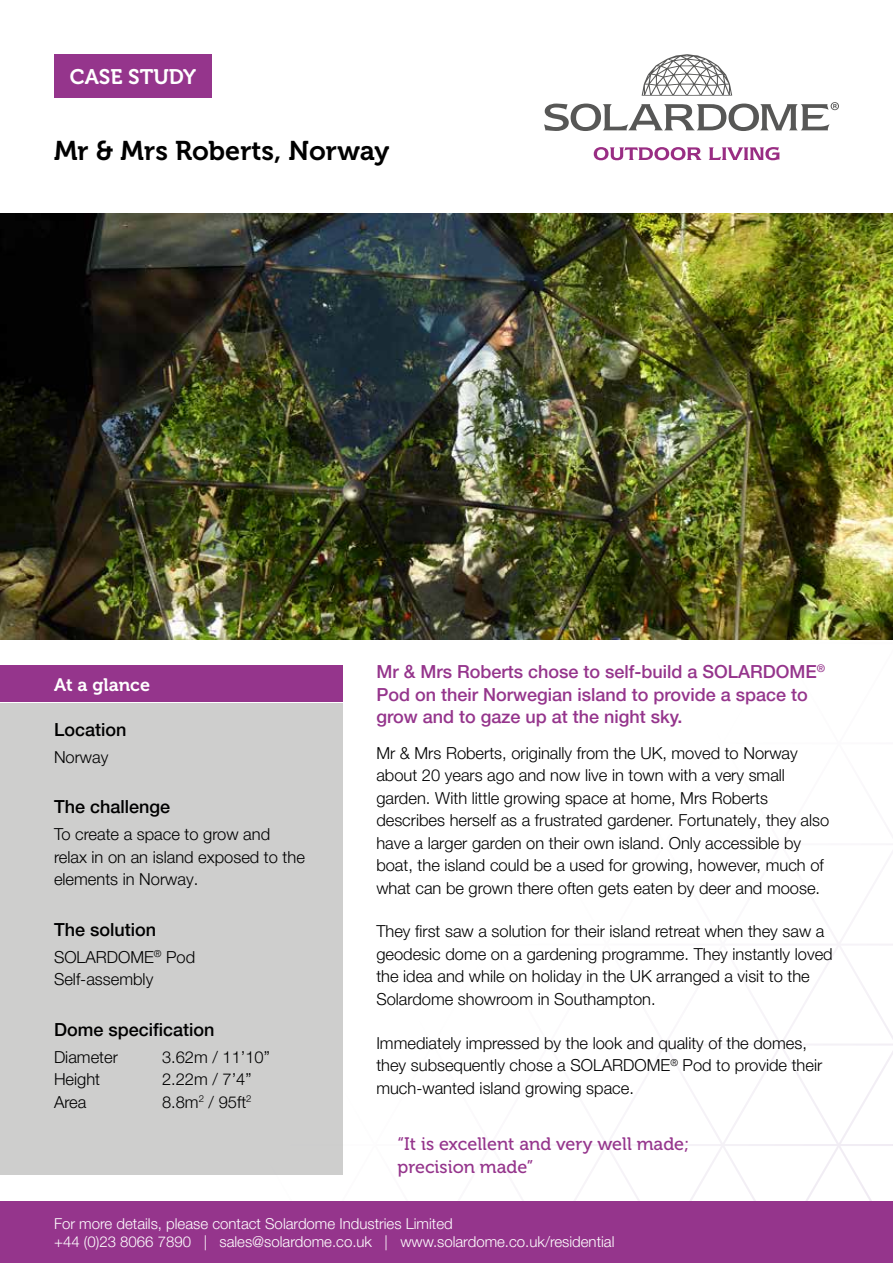
<style>
.page{position:relative;width:893px;height:1263px;background:#fff}
.page>*{position:absolute;margin:0;border:0;box-sizing:border-box;transform-origin:0 0}
.t1{font:27px "Museo 700";color:#000}
.t2{font:21px "Museo 700";color:#fff}
.t3{font:500 18px/22.5px "Helvetica Neue LT Pro";color:#95358c}
.t4{font:500 18px "Helvetica Neue LT Pro";color:#000}
.t5{font:18px/22.5px "Museo 500";color:#95358c}
.t6{font:18px "Museo 700";color:#fff}
.t7{font:300 16.5px/22.5px "Helvetica Neue LT Pro";color:#000}
.t8{font:300 15px/18px "Helvetica Neue LT Pro";color:#fff}
</style>
<div class="page">
<hr style="left:257px;top:642px;width:636px;height:2px;background:#56227d">
<hr style="left:257px;top:742px;width:636px;height:2px;background:#56227d">
<hr style="left:257px;top:843px;width:636px;height:2px;background:#56227d">
<hr style="left:257px;top:943px;width:636px;height:3px;background:#56227d">
<hr style="left:257px;top:1043px;width:636px;height:3px;background:#56227d">
<hr style="left:257px;top:1144px;width:636px;height:2px;background:#56227d">
<div style="left:0;top:1201px;width:893px;height:62px;background:#95358c"></div>
<svg style="left:594px;top:147px;width:108px;height:13px"></svg>
<svg style="left:709px;top:147px;width:71px;height:13px"></svg>
<svg style="left:642px;top:54px;width:90px;height:42px"></svg>
<svg style="left:544px;top:102px;width:295px;height:29px"></svg>
<div style="left:0;top:665px;width:343px;height:37px;background:#95358c"></div>
<div style="left:0;top:704px;width:343px;height:471px;background:#cececd"></div>
<img style="left:0;top:214px;width:893px;height:425px">
<div style="left:54px;top:54px;width:157px;height:43px;background:#95358c"></div>
<p class="t2" style="left:70px;top:65px;width:128px">CASE STUDY</p>
<h1 class="t1" style="left:54px;top:136px;width:337px">Mr &amp; Mrs Roberts, Norway</h1>
<p class="t6" style="left:54px;top:674px;width:98px">At a glance</p>
<p class="t4" style="left:54px;top:718px;width:74px">Location</p>
<p class="t7" style="left:54px;top:745px;width:56px">Norway</p>
<p class="t4" style="left:54px;top:796px;width:118px">The challenge</p>
<p class="t7" style="left:54px;top:822px;width:252px">To create a space to grow and relax in on an island exposed to the elements in Norway.</p>
<p class="t4" style="left:54px;top:918px;width:104px">The solution</p>
<p class="t7" style="left:54px;top:945px;width:143px">SOLARDOME<sup>®</sup> Pod<br>Self-assembly</p>
<p class="t4" style="left:54px;top:1019px;width:162px">Dome specification</p>
<p class="t7" style="left:54px;top:1045px;width:65px">Diameter</p>
<p class="t7" style="left:162px;top:1045px;width:109px">3.62m / 11’10”</p>
<p class="t7" style="left:54px;top:1068px;width:48px">Height</p>
<p class="t7" style="left:162px;top:1068px;width:91px">2.22m / 7’4”</p>
<p class="t7" style="left:54px;top:1090px;width:34px">Area</p>
<p class="t7" style="left:162px;top:1090px;width:91px">8.8m<sup>2</sup> / 95ft<sup>2</sup></p>
<p class="t3" style="left:376px;top:660px;width:450px">Mr &amp; Mrs Roberts chose to self-build a SOLARDOME<sup>®<br></sup>Pod on their Norwegian island to provide a space to grow and to gaze up at the night sky.</p>
<p class="t7" style="left:376px;top:741px;width:454px">Mr &amp; Mrs Roberts, originally from the UK, moved to Norway about 20 years ago and now live in town with a very small garden. With little growing space at home, Mrs Roberts describes herself as a frustrated gardener. Fortunately, they also have a larger garden on their own island. Only accessible by boat, the island could be a used for growing, however, much of what can be grown there often gets eaten by deer and moose.</p>
<p class="t7" style="left:376px;top:920px;width:458px">They first saw a solution for their island retreat when they saw a geodesic dome on a gardening programme. They instantly loved the idea and while on holiday in the UK arranged a visit to the Solardome showroom in Southampton.</p>
<p class="t7" style="left:376px;top:1031px;width:447px">Immediately impressed by the look and quality of the domes, they subsequently chose a SOLARDOME<sup>®</sup> Pod to provide their much-wanted island growing space.</p>
<p class="t5" style="left:398px;top:1133px;width:293px">“It is excellent and very well made; precision made”</p>
<p class="t8" style="left:54px;top:1214px;width:562px">For more details, please contact Solardome Industries Limited<br>+44 (0)23 8066 7890 | sales@solardome.co.uk | www.solardome.co.uk/residential</p>
</div>
